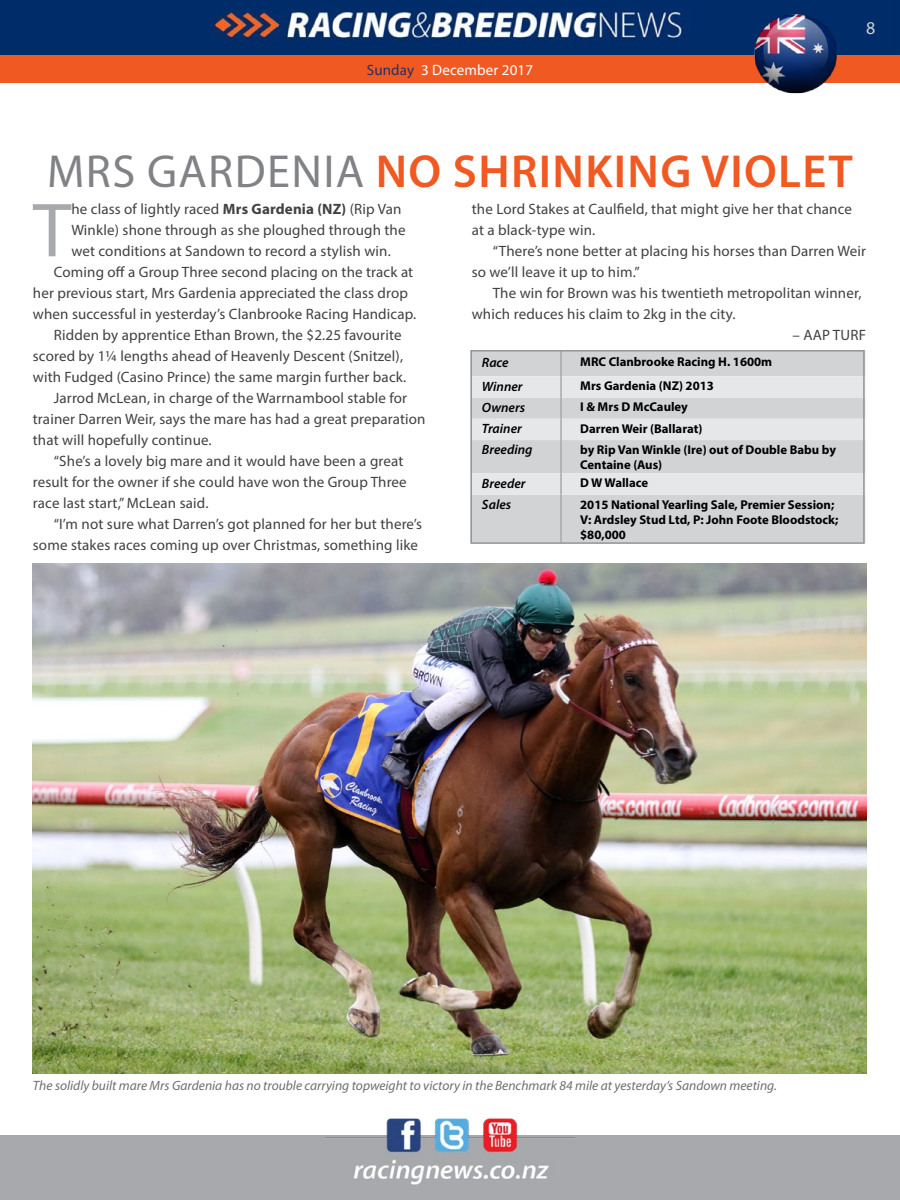
<style>
.page{position:relative;width:900px;height:1200px;background:#fff}
.page>*{position:absolute;margin:0;border:0;box-sizing:border-box;transform-origin:0 0}
.t1{font:77.25px "Myriad Pro";color:#a7a9ac}
.t2{font:600 46.5px "Myriad Pro";letter-spacing:.03em;color:#f15922}
.t3{font:18px "Myriad Pro";color:#d1d4d4}
.t4{font:15px/21px "Myriad Pro";letter-spacing:.01em;color:#414042}
.t5{font:15px "Myriad Pro";letter-spacing:.01em;color:#fff}
.t6{font:italic 13.5px "Myriad Pro";color:#6d6e71}
.t7{font:italic 600 13.5px "Myriad Pro";color:#000}
.t8{font:700 12.75px/15.3px "Myriad Pro";color:#000}
.s1{color:#203267}
.s2{font-weight:400;color:#808285}
.s3{font-weight:700}
</style>
<div class="page">
<div style="left:0;top:1136px;width:900px;height:64px;background:#a7a9ac"></div>
<img style="left:325px;top:1118px;width:250px;height:67px">
<img style="left:0;top:0;width:900px;height:56px">
<div style="left:0;top:56px;width:900px;height:27px;background:#f15922"></div>
<img style="left:33px;top:564px;width:834px;height:509px">
<img style="left:752px;top:12px;width:88px;height:82px">
<div style="left:473px;top:353px;width:389px;height:188px;background:#d1d3d4"></div>
<svg style="left:473px;top:376px;width:389px;height:119px;background:#dcdedf"></svg>
<hr style="left:560px;top:350px;width:2px;height:26px;background:#a7a9ac">
<hr style="left:560px;top:376px;width:2px;height:21px;background:#a7a9ac">
<hr style="left:560px;top:397px;width:2px;height:22px;background:#a7a9ac">
<hr style="left:560px;top:419px;width:2px;height:21px;background:#a7a9ac">
<hr style="left:560px;top:440px;width:2px;height:33px;background:#a7a9ac">
<hr style="left:560px;top:473px;width:2px;height:22px;background:#a7a9ac">
<hr style="left:560px;top:495px;width:2px;height:48px;background:#a7a9ac">
<div style="left:470px;top:350px;width:395px;height:194px;border:2px solid #939598"></div>
<p class="t5" style="left:367px;top:61px;width:168px"><span class="s1">Sunday</span> 3 December 2017</p>
<p class="t3" style="left:866px;top:17px;width:11px">8</p>
<h2 class="t2" style="left:47px;top:142px;width:807px"><span class="s2">MRS GARDENIA</span> NO SHRINKING VIOLET</h2>
<h1 class="t1" style="left:33px;top:183px;width:40px">T</h1>
<p class="t4" style="left:71px;top:199px;width:332px">he class of lightly raced <span class="s3">Mrs Gardenia (NZ)</span> (Rip Van</p>
<p class="t4" style="left:71px;top:220px;width:336px">Winkle) shone through as she ploughed through the</p>
<p class="t4" style="left:71px;top:241px;width:321px">wet conditions at Sandown to record a stylish win.</p>
<p class="t4" style="left:54px;top:262px;width:361px">Coming off a Group Three second placing on the track at</p>
<p class="t4" style="left:33px;top:283px;width:377px">her previous start, Mrs Gardenia appreciated the class drop</p>
<p class="t4" style="left:33px;top:304px;width:385px">when successful in yesterday’s Clanbrooke Racing Handicap.</p>
<p class="t4" style="left:54px;top:325px;width:349px">Ridden by apprentice Ethan Brown, the $2.25 favourite</p>
<p class="t4" style="left:33px;top:346px;width:372px">scored by 1¼ lengths ahead of Heavenly Descent (Snitzel),</p>
<p class="t4" style="left:33px;top:367px;width:375px">with Fudged (Casino Prince) the same margin further back.</p>
<p class="t4" style="left:54px;top:388px;width:355px">Jarrod McLean, in charge of the Warrnambool stable for</p>
<p class="t4" style="left:33px;top:409px;width:394px">trainer Darren Weir, says the mare has had a great preparation</p>
<p class="t4" style="left:33px;top:430px;width:180px">that will hopefully continue.</p>
<p class="t4" style="left:54px;top:451px;width:351px">“She’s a lovely big mare and it would have been a great</p>
<p class="t4" style="left:33px;top:472px;width:375px">result for the owner if she could have won the Group Three</p>
<p class="t4" style="left:33px;top:493px;width:177px">race last start,” McLean said.</p>
<p class="t4" style="left:54px;top:514px;width:370px">“I’m not sure what Darren’s got planned for her but there’s</p>
<p class="t4" style="left:33px;top:535px;width:387px">some stakes races coming up over Christmas, something like</p>
<p class="t4" style="left:472px;top:199px;width:382px">the Lord Stakes at Caulfield, that might give her that chance at a black-type win.</p>
<p class="t4" style="left:472px;top:241px;width:396px;text-indent:21px">“There’s none better at placing his horses than Darren Weir so we’ll leave it up to him.”</p>
<p class="t4" style="left:472px;top:283px;width:391px;text-indent:21px">The win for Brown was his twentieth metropolitan winner, which reduces his claim to 2kg in the city.</p>
<p class="t4" style="left:793px;top:325px;width:75px">– AAP TURF</p>
<p class="t7" style="left:482px;top:354px;width:28px">Race</p>
<p class="t8" style="left:580px;top:354px;width:193px">MRC Clanbrooke Racing H. 1600m</p>
<p class="t7" style="left:482px;top:377px;width:42px">Winner</p>
<p class="t8" style="left:580px;top:378px;width:135px">Mrs Gardenia (NZ) 2013</p>
<p class="t7" style="left:482px;top:399px;width:45px">Owners</p>
<p class="t8" style="left:580px;top:399px;width:109px">I &amp; Mrs D McCauley</p>
<p class="t7" style="left:482px;top:420px;width:41px">Trainer</p>
<p class="t8" style="left:580px;top:420px;width:124px">Darren Weir (Ballarat)</p>
<p class="t7" style="left:482px;top:441px;width:52px">Breeding</p>
<p class="t8" style="left:580px;top:442px;width:257px">by Rip Van Winkle (Ire) out of Double Babu by<br>Centaine (Aus)</p>
<p class="t7" style="left:482px;top:475px;width:45px">Breeder</p>
<p class="t8" style="left:580px;top:475px;width:70px">D W Wallace</p>
<p class="t7" style="left:482px;top:496px;width:31px">Sales</p>
<p class="t8" style="left:580px;top:496px;width:260px">2015 National Yearling Sale, Premier Session;<br>V: Ardsley Stud Ltd, P: John Foote Bloodstock; $80,000</p>
<p class="t6" style="left:33px;top:1077px;width:746px">The solidly built mare Mrs Gardenia has no trouble carrying topweight to victory in the Benchmark 84 mile at yesterday’s Sandown meeting.</p>
</div>
